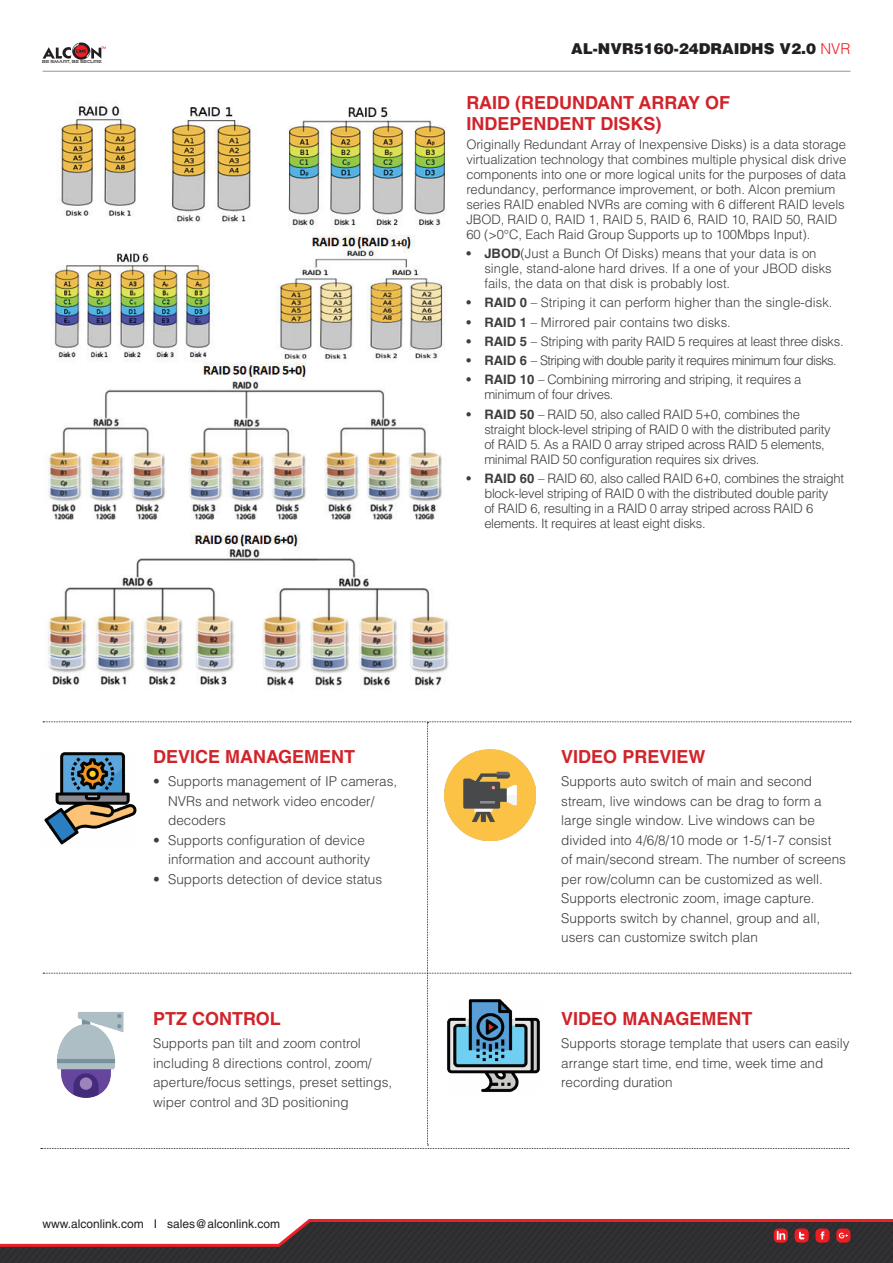
<style>
.page{position:relative;width:893px;height:1263px;background:#fff}
.page>*{position:absolute;margin:0;border:0;box-sizing:border-box;transform-origin:0 0}
.t1{font:700 18px "Helvetica LT Std";color:#d1232a}
.t2{font:900 15px "Helvetica LT Std";color:#231f20}
.t3{font:300 13.5px/19.5px "Helvetica LT Std";color:#3e3e3f}
.t4{font:300 13.05px/15px "Helvetica LT Std";letter-spacing:-.01em;color:#3e3e3f}
.t5{font:300 13.05px "Helvetica LT Std";letter-spacing:-.05em;color:#3e3e3f}
.t6{font:12px "Helvetica LT Std";color:#231f20}
.t7{font:4.05px "Good Times Rg";color:#231f20;scale:1.05 1}
.s1{font-weight:300;color:#ee2026}
.s2{font-weight:700}
</style>
<div class="page">
<hr style="left:43px;top:71px;width:807px;height:1px;background:#939598">
<svg style="left:43px;top:43px;width:63px;height:17px"></svg>
<div style="left:0;top:1248px;width:893px;height:15px;background:#302f32"></div>
<svg style="left:0;top:1219px;width:893px;height:29px"></svg>
<img style="left:48px;top:105px;width:401px;height:581px">
<svg style="left:41px;top:721px;width:810px;height:428px"></svg>
<img style="left:41px;top:749px;width:98px;height:99px">
<img style="left:43px;top:1012px;width:94px;height:92px">
<img style="left:444px;top:749px;width:91px;height:91px">
<img style="left:444px;top:997px;width:99px;height:98px">
<p class="t7" style="left:42px;top:59px;width:58px">BE SMART, BE SECURE</p>
<p class="t2" style="left:571px;top:38px;width:281px">AL-NVR5160-24DRAIDHS V2.0 <span class="s1">NVR</span></p>
<h1 class="t1" style="left:466px;top:91px;width:92px">RAID (REDUNDANT</h1>
<h1 class="t1" style="left:638px;top:91px;width:27px">ARRA</h1>
<h1 class="t1" style="left:688px;top:91px;width:44px">Y O F</h1>
<h1 class="t1" style="left:466px;top:112px;width:197px">INDEPENDENT DISKS)</h1>
<p class="t4" style="left:466px;top:137px;width:381px">Originally Redundant Array of Inexpensive Disks) is a data storage virtualization technology that combines multiple physical disk drive components into one or more logical units for the purposes of data redundancy, performance improvement, or both. Alcon premium series RAID enabled NVRs are coming with 6 different RAID levels JBOD, RAID 0, RAID 1, RAID 5, RAID 6, RAID 10, RAID 50, RAID 60 (&gt;0°C, Each Raid Group Supports up to 100M bps Input).</p>
<p class="t4" style="left:484px;top:246px;width:349px;text-indent:-18px"><span class="s2">• JBOD</span>(Just a Bunch Of Disks) means that your data is on single, stand-alone hard drives. If a one of your JBOD disks fails, the data on that disk is probably lost.</p>
<p class="t4" style="left:466px;top:295px;width:368px"><span class="s2">• RAID 0</span> – Striping it can perform higher than the single-disk.</p>
<p class="t4" style="left:466px;top:314px;width:266px"><span class="s2">• RAID 1</span> – M irrored pair contains two disks.</p>
<p class="t4" style="left:466px;top:334px;width:379px"><span class="s2">• RAID 5</span> – Striping with parity RAID 5 requires at least three disks.</p>
<p class="t5" style="left:466px;top:352px;width:372px"><span class="s2">• RAID 6</span> – Striping with double parity it requires minimum four disks.</p>
<p class="t4" style="left:484px;top:372px;width:319px;text-indent:-18px"><span class="s2">• RAID 10</span> – Combining mirroring and striping, it requires a minimum of four drives.</p>
<p class="t4" style="left:484px;top:406px;width:348px;text-indent:-18px"><span class="s2">• RAID 50</span> – RAID 50, also called RAID 5+0, combines the straight block-level striping of RAID 0 with the distributed parity of RAID 5. As a RAID 0 array striped across RAID 5 elements, minimal RAID 50 configuration requires six drives.</p>
<p class="t4" style="left:484px;top:471px;width:361px;text-indent:-18px"><span class="s2">• RAID 60</span> – RAID 60, also called RAID 6+0, combines the straight block-level striping of RAID 0 with the distributed double parity<br>of RAID 6, resulting in a RAID 0 array striped across RAID 6 elements. It requires at least eight disks.</p>
<h1 class="t1" style="left:153px;top:745px;width:80px">DEVICE MANAG</h1>
<h1 class="t1" style="left:292px;top:745px;width:52px">EMENT</h1>
<p class="t3" style="left:168px;top:771px;width:231px;text-indent:-15px">• Supports management of IP cameras,<br>NVRs and network video encoder/ decoders</p>
<p class="t3" style="left:168px;top:830px;width:204px;text-indent:-15px">• Supports configuration of device information and account authority</p>
<p class="t3" style="left:153px;top:869px;width:231px">• Supports detection of device status</p>
<h1 class="t1" style="left:153px;top:1007px;width:66px">PTZ CONTROL</h1>
<p class="t3" style="left:153px;top:1034px;width:241px">Supports pan tilt and zoom control including 8 directions control, zoom/ aperture/focus settings, preset settings, wiper control and 3D positioning</p>
<p class="t6" style="left:43px;top:1216px;width:239px">www.alconlink.com I sales@alconlink.com</p>
<h1 class="t1" style="left:561px;top:745px;width:54px">VIDEOPR</h1>
<h1 class="t1" style="left:647px;top:745px;width:60px">EVI EW</h1>
<p class="t3" style="left:561px;top:771px;width:286px">Supports auto switch of main and second stream, live windows can be drag to form a large single window. Live windows can be divided into 4/6/8/10 mode or 1-5/1-7 consist of main/second stream. The number of screens per row/column can be customized as well.<br>Supports electronic zoom, image capture.<br>Supports switch by channel, group and all, users can customize switch plan</p>
<h1 class="t1" style="left:561px;top:1007px;width:56px">VIDEOMANAG</h1>
<h1 class="t1" style="left:689px;top:1007px;width:52px">EMENT</h1>
<p class="t3" style="left:561px;top:1034px;width:290px">Supports storage template that users can easily arrange start time, end time, week time and recording duration</p>
</div>
